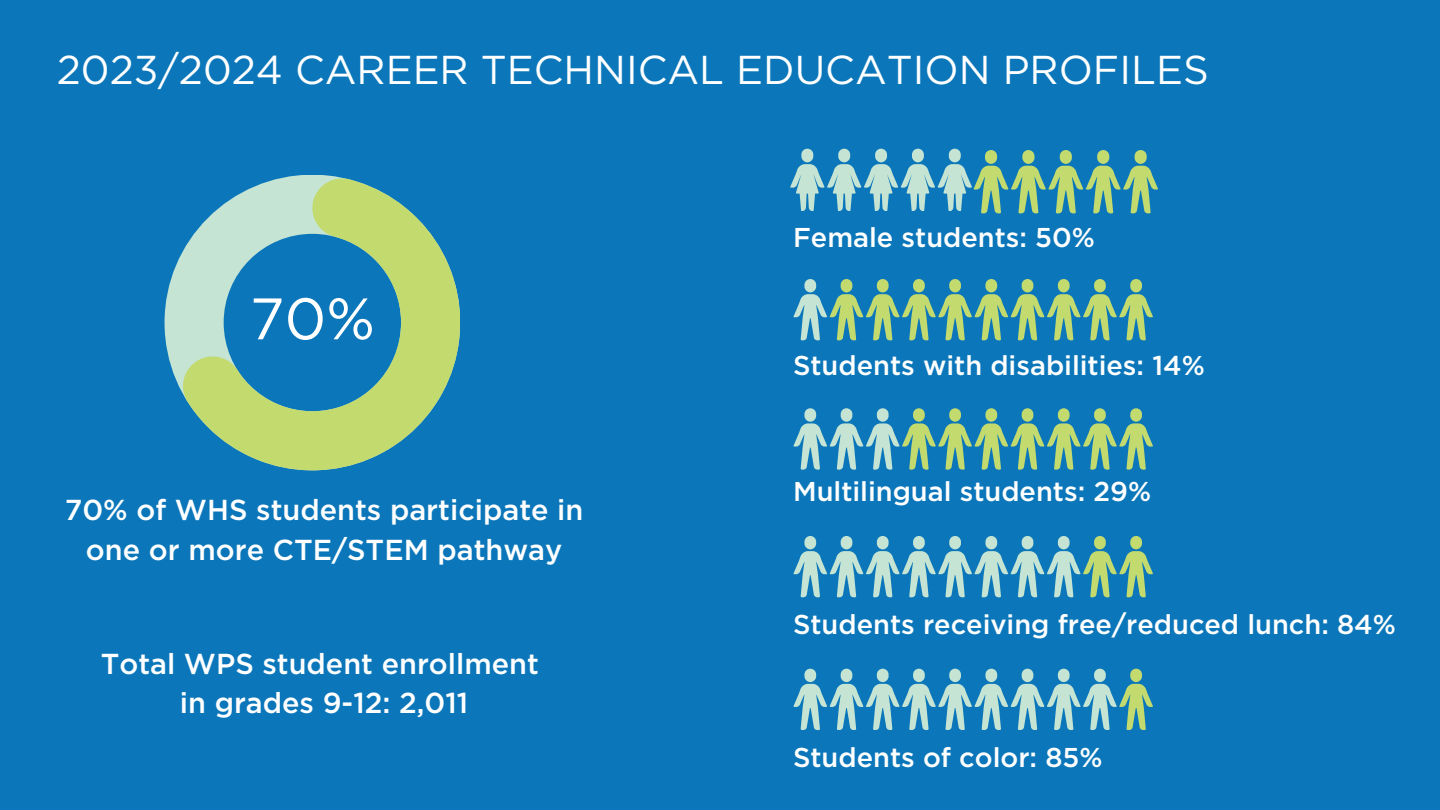
<style>
.page{position:relative;width:1440px;height:810px;background:#0b77ba}
.page>*{position:absolute;margin:0;border:0;box-sizing:border-box;transform-origin:0 0}
.t1{font:58.4px "Gotham";color:#fff}
.t2{font:40.3px "Gotham";color:#fff}
.t3{font:500 28.9px/40px "Gotham";color:#fff;text-align:center}
.t4{font:500 28.8px/39.2px "Gotham";color:#fff;text-align:center}
.t5{font:500 27.2px "Gotham";color:#fff}
</style>
<div class="page">
<svg style="left:793px;top:669px;width:179px;height:61px"></svg>
<svg style="left:1119px;top:669px;width:34px;height:61px"></svg>
<svg style="left:793px;top:279px;width:215px;height:61px"></svg>
<svg style="left:793px;top:408px;width:288px;height:62px"></svg>
<svg style="left:793px;top:536px;width:179px;height:61px"></svg>
<svg style="left:1083px;top:536px;width:70px;height:61px"></svg>
<svg style="left:790px;top:149px;width:368px;height:64px"></svg>
<svg style="left:165px;top:253px;width:17px;height:139px;fill:#c5e4d3"></svg>
<svg style="left:182px;top:175px;width:278px;height:295px"></svg>
<h2 class="t2" style="left:57px;top:44px;width:1154px">2023/2024 CAREER TECHNICAL EDUCATION PROFILES</h2>
<h1 class="t1" style="left:250px;top:281px;width:127px">70%</h1>
<p class="t3" style="left:65px;top:490px;width:520px">70% of WHS students participate in one or more CTE/STEM pathway</p>
<p class="t4" style="left:101px;top:643px;width:440px">Total WPS student enrollment in grades 9-12: 2,011</p>
<p class="t5" style="left:793px;top:220px;width:303px">Female students: 50%</p>
<p class="t5" style="left:793px;top:347px;width:413px">Students with disabilities: 14%</p>
<p class="t5" style="left:793px;top:474px;width:360px">Multilingual students: 29%</p>
<p class="t5" style="left:793px;top:607px;width:604px">Students receiving free/reduced lunch: 84%</p>
<p class="t5" style="left:793px;top:739px;width:311px">Students of color: 85%</p>
</div>
